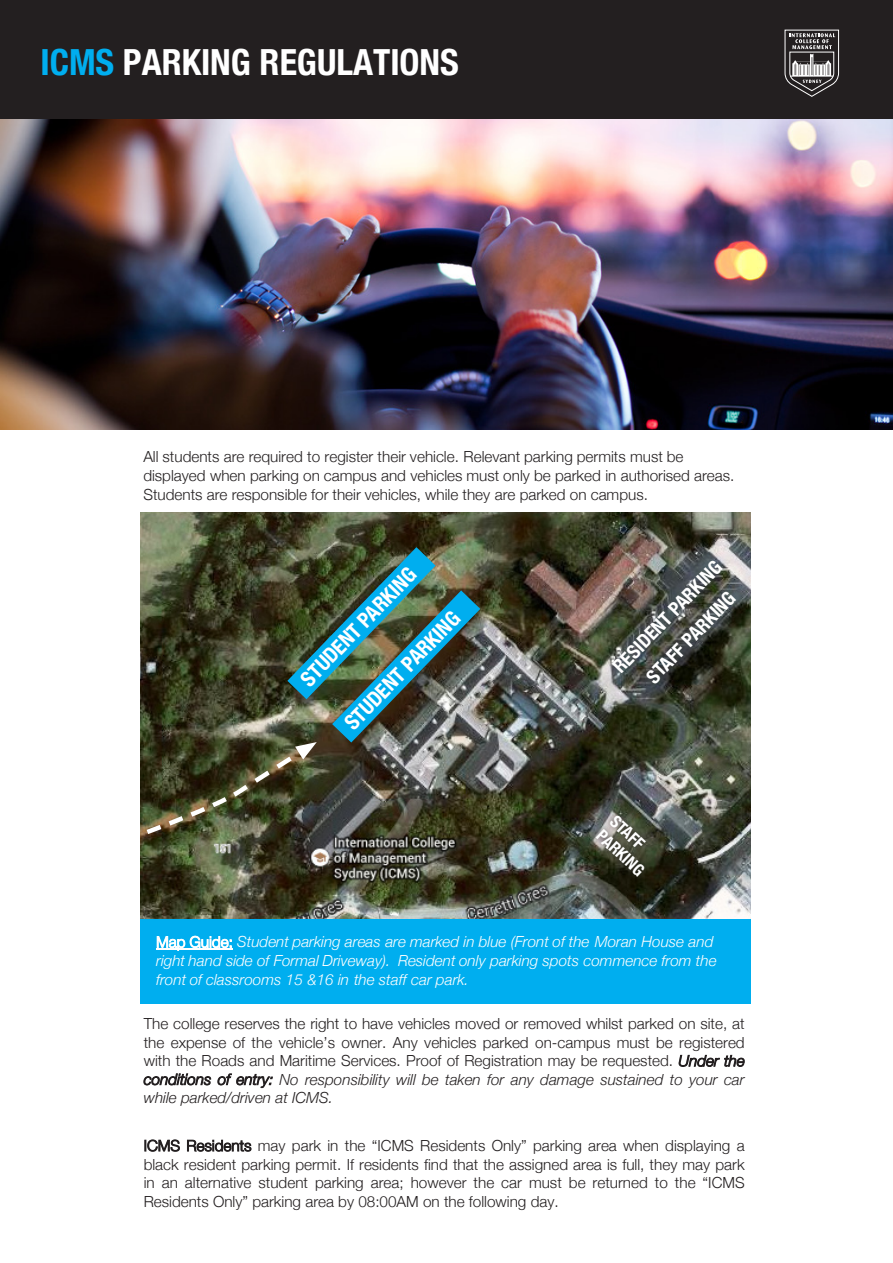
<style>
.page{position:relative;width:893px;height:1263px;background:#fff}
.page>*{position:absolute;margin:0;border:0;box-sizing:border-box;transform-origin:0 0}
.t1{font:700 condensed 36px "Helvetica Neue";color:#fff}
.t2{font:700 condensed 21px "Helvetica Neue";color:#fff}
.t3{font:700 condensed 19.2px "Helvetica Neue";color:#fff}
.t4{font:700 condensed 16.65px "Helvetica Neue";color:#fff}
.t5{font:300 15.3px/18.6px "Helvetica Neue";color:#231f20;text-align:justify}
.t6{font:italic 300 15.3px/18.6px "Helvetica Neue";color:#fff}
.s1{color:#00aeef}
.s2{font-style:normal}
.s3{font-style:italic}
</style>
<div class="page">
<div style="left:0;top:0;width:893px;height:121px;background:#231f20"></div>
<svg style="left:784px;top:29px;width:55px;height:68px"></svg>
<div style="left:140px;top:918px;width:610px;height:85px;background:#00aeef"></div>
<svg style="left:157px;top:935px;width:75px;height:16px"></svg>
<hr style="left:157px;top:949px;width:76px;height:1px;background:#fff">
<svg style="left:679px;top:1055px;width:66px;height:12px"></svg>
<svg style="left:143px;top:1073px;width:68px;height:13px"></svg>
<svg style="left:217px;top:1073px;width:56px;height:16px"></svg>
<svg style="left:145px;top:1139px;width:35px;height:13px"></svg>
<svg style="left:187px;top:1140px;width:65px;height:12px"></svg>
<img style="left:0;top:119px;width:893px;height:310px">
<img style="left:140px;top:512px;width:610px;height:406px">
<svg style="left:588px;top:808px;width:65px;height:76px"></svg>
<img style="left:140px;top:547px;width:340px;height:295px">
<p class="t1" style="left:40px;top:32px;width:420px"><span class="s1">ICMS</span> PARKING REGULATIONS</p>
<p class="t5" style="left:143px;top:446px;width:593px;text-align:left">All students are required to register their vehicle. Relevant parking permits must be displayed when parking on campus and vehicles must only be parked in authorised areas.<br>Students are responsible for their vehicles, while they are parked on campus.</p>
<p class="t2" style="left:292px;top:670px;width:157px;rotate:-46deg">STUDENT PARKING</p>
<p class="t2" style="left:336px;top:714px;width:157px;rotate:-46deg">STUDENT PARKING</p>
<p class="t3" style="left:605px;top:658px;width:149px;rotate:-46deg">RESIDENT PARKING</p>
<p class="t3" style="left:638px;top:669px;width:120px;rotate:-46deg">STAFF PARKING</p>
<p class="t4" style="left:622px;top:808px;width:42px;rotate:43deg">STAFF</p>
<p class="t4" style="left:608px;top:823px;width:60px;rotate:43deg">PARKING</p>
<p class="t6" style="left:156px;top:932px;width:562px"><span class="s2">Map Guide:</span> Student parking areas are marked in blue (Front of the Moran House and right hand side of Formal Driveway). Resident only parking spots commence from the front of classrooms 15 &amp;16 in the staff car park.</p>
<p class="t5" style="left:144px;top:1013px;width:603px">The college reserves the right to have vehicles moved or removed whilst parked on site, at the expense of the vehicle’s owner. Any vehicles parked on-campus must be registered with the Roads and Maritime Services. Proof of Registration may be requested. <span class="s3">Under the conditions of entry: No responsibility will be taken for any damage sustained to your car while parked/driven at ICMS.</span></p>
<p class="t5" style="left:144px;top:1135px;width:602px">ICMS Residents may park in the “ICMS Residents Only” parking area when displaying a black resident parking permit. If residents find that the assigned area is full, they may park in an alternative student parking area; however the car must be returned to the “ICMS Residents Only” parking area by 08:00AM on the following day.</p>
</div>
